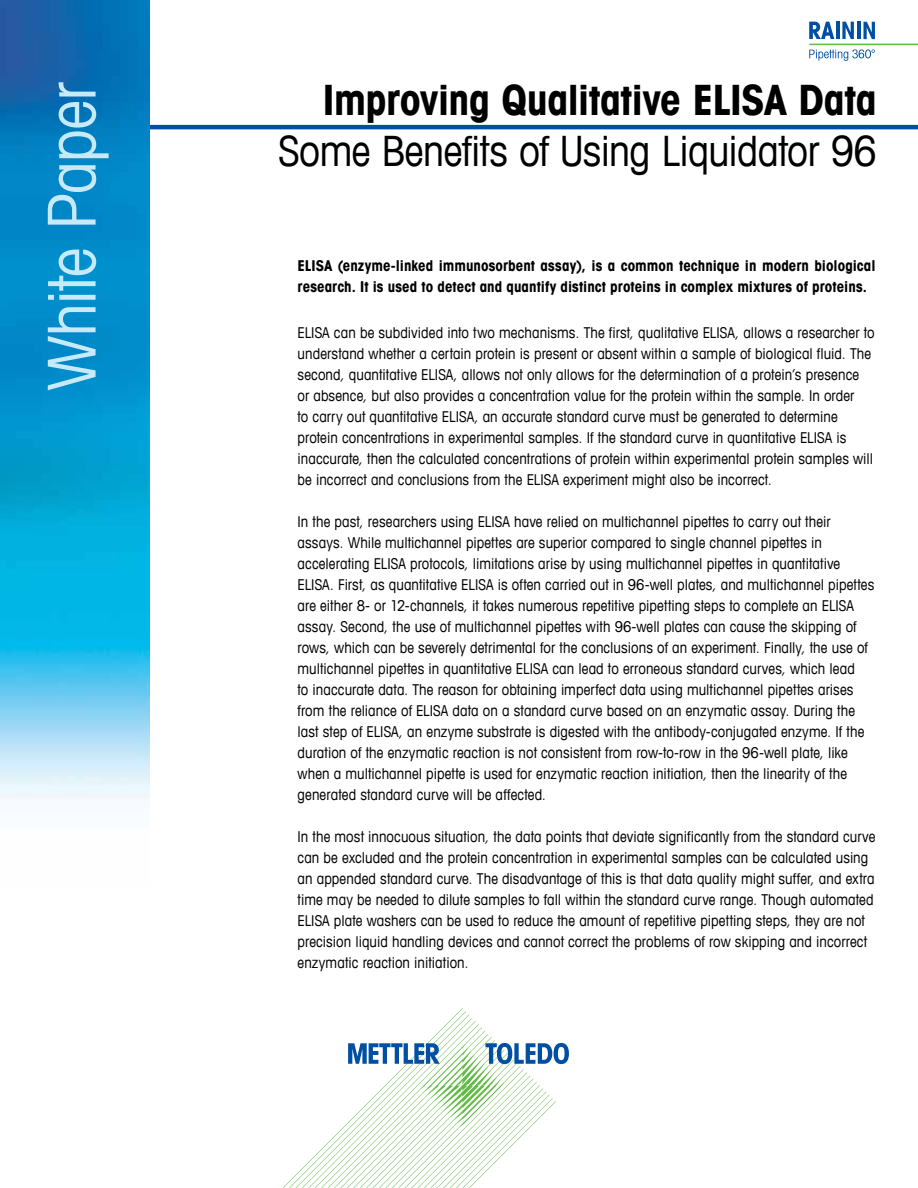
<style>
.page{position:relative;width:918px;height:1188px;background:#fff}
.page>*{position:absolute;margin:0;border:0;box-sizing:border-box;transform-origin:0 0}
.t1{font:condensed 66px "Avant Garde Com";letter-spacing:-.015em;color:#c7eafb}
.t2{font:condensed 42px "Avant Garde Com";letter-spacing:-.01em;color:#000}
.t3{font:700 condensed 42px "Avant Garde Com";letter-spacing:-.015em;color:#000}
.t4{font:condensed 15px/21px "Avant Garde Com";letter-spacing:.005em;color:#000}
.t5{font:700 condensed 15px/21px "Avant Garde Com";letter-spacing:.005em;color:#000}
</style>
<div class="page">
<svg style="left:282px;top:1008px;width:287px;height:180px"></svg>
<hr style="left:142px;top:125px;width:776px;height:4px;background:#004fa3">
<img style="left:0;top:0;width:150px;height:799px">
<hr style="left:809px;top:44px;width:109px;height:1px;background:#62bb46">
<svg style="left:809px;top:22px;width:25px;height:17px"></svg>
<hr style="left:836px;top:22px;width:4px;height:17px;background:#004fa3">
<svg style="left:842px;top:22px;width:12px;height:17px"></svg>
<hr style="left:857px;top:22px;width:4px;height:17px;background:#004fa3">
<svg style="left:863px;top:22px;width:12px;height:17px"></svg>
<svg style="left:809px;top:49px;width:66px;height:12px"></svg>
<h1 class="t1" style="left:31px;top:391px;width:310px;rotate:-90deg">White Paper</h1>
<h2 class="t3" style="left:323px;top:73px;width:555px">Improving Qualitative ELISA Data</h2>
<h2 class="t2" style="left:278px;top:125px;width:600px">Some Benefits of Using Liquidator 96</h2>
<p class="t5" style="left:298px;top:255px;width:579px">ELISA (enzyme-linked immunosorbent assay), is a common technique in modern biological research. It is used to detect and quantify distinct proteins in complex mixtures of proteins.</p>
<p class="t4" style="left:298px;top:322px;width:579px">ELISA can be subdivided into two mechanisms. The first, qualitative ELISA, allows a researcher to understand whether a certain protein is present or absent within a sample of biological fluid. The second, quantitative ELISA, allows not only allows for the determination of a protein’s presence or absence, but also provides a concentration value for the protein within the sample. In order<br>to carry out quantitative ELISA, an accurate standard curve must be generated to determine protein concentrations in experimental samples. If the standard curve in quantitative ELISA is inaccurate, then the calculated concentrations of protein within experimental protein samples will be incorrect and conclusions from the ELISA experiment might also be incorrect.</p>
<p class="t4" style="left:298px;top:511px;width:578px">In the past, researchers using ELISA have relied on multichannel pipettes to carry out their assays. While multichannel pipettes are superior compared to single channel pipettes in accelerating ELISA protocols, limitations arise by using multichannel pipettes in quantitative ELISA. First, as quantitative ELISA is often carried out in 96-well plates, and multichannel pipettes are either 8- or 12-channels, it takes numerous repetitive pipetting steps to complete an ELISA assay. Second, the use of multichannel pipettes with 96-well plates can cause the skipping of rows, which can be severely detrimental for the conclusions of an experiment. Finally, the use of multichannel pipettes in quantitative ELISA can lead to erroneous standard curves, which lead<br>to inaccurate data. The reason for obtaining imperfect data using multichannel pipettes arises from the reliance of ELISA data on a standard curve based on an enzymatic assay. During the last step of ELISA, an enzyme substrate is digested with the antibody-conjugated enzyme. If the duration of the enzymatic reaction is not consistent from row-to-row in the 96-well plate, like when a multichannel pipette is used for enzymatic reaction initiation, then the linearity of the generated standard curve will be affected.</p>
<p class="t4" style="left:298px;top:826px;width:579px">In the most innocuous situation, the data points that deviate significantly from the standard curve can be excluded and the protein concentration in experimental samples can be calculated using an appended standard curve. The disadvantage of this is that data quality might suffer, and extra time may be needed to dilute samples to fall within the standard curve range. Though automated ELISA plate washers can be used to reduce the amount of repetitive pipetting steps, they are not precision liquid handling devices and cannot correct the problems of row skipping and incorrect enzymatic reaction initiation.</p>
</div>
